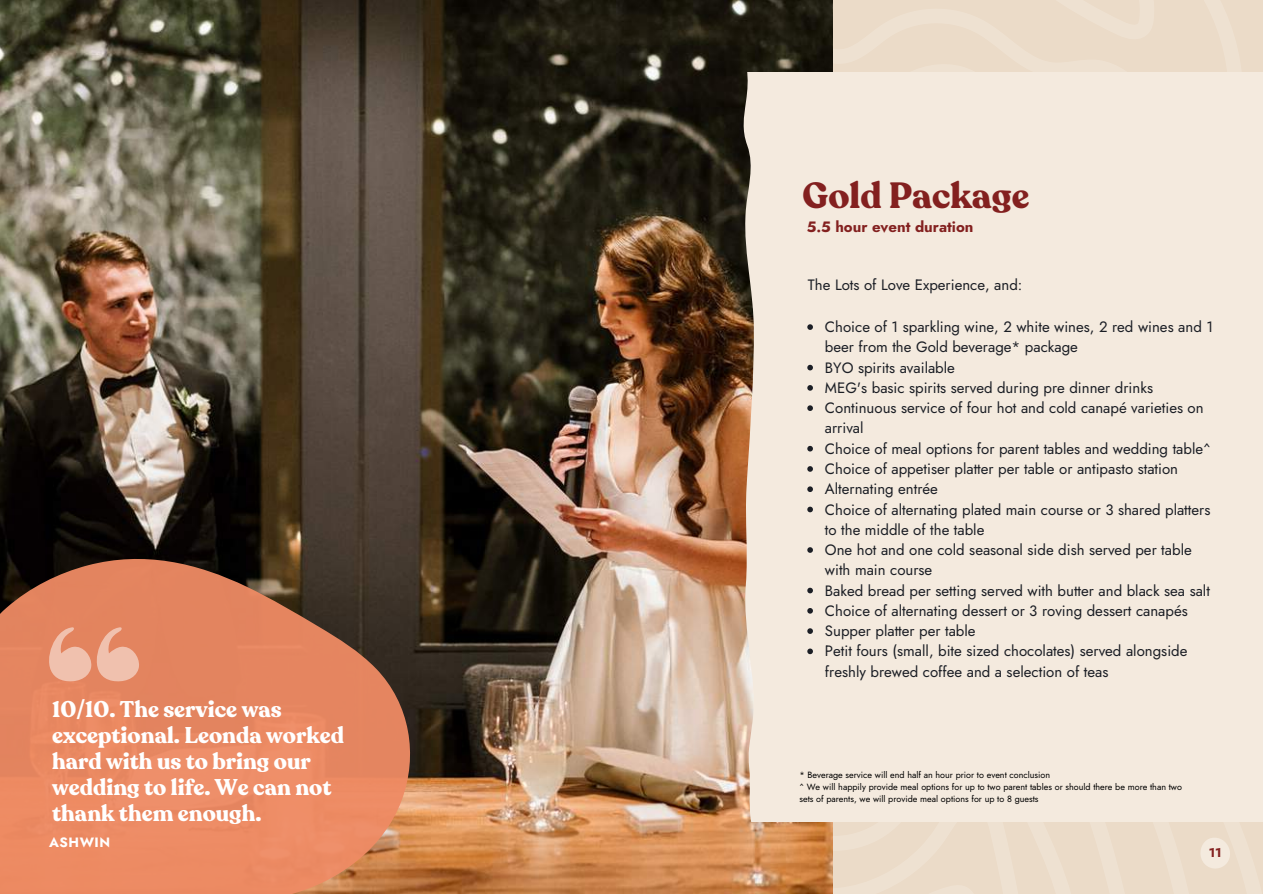
<style>
.page{position:relative;width:1263px;height:894px;background:#fff}
.page>*{position:absolute;margin:0;border:0;box-sizing:border-box;transform-origin:0 0}
.t1{font:700 36px "Recoleta";color:#83201f}
.t2{font:700 22.5px/25.8px "Recoleta";color:#fff}
.t3{font:15px/20.2px "Jost";color:#1b1e25}
.t4{font:700 15px "Jost";color:#83201f}
.t5{font:700 13.5px "Jost";letter-spacing:.04em;color:#fff}
.t6{font:700 12.75px "Jost";color:#83201f}
.t7{font:9px/12px "Jost";color:#000}
</style>
<div class="page">
<svg style="left:832px;top:821px;width:431px;height:72px;background:#ebdcca"></svg>
<svg style="left:832px;top:0;width:411px;height:73px;background:#ebdbc9"></svg>
<svg style="left:944px;top:0;width:214px;height:40px;background:#ebdcca"></svg>
<img style="left:0;top:0;width:832px;height:893px">
<div style="left:741px;top:73px;width:522px;height:748px;background:#f4eade"></div>
<svg style="left:1200px;top:837px;width:31px;height:31px"></svg>
<svg style="left:0;top:530px;width:427px;height:363px;background:#bf7252"></svg>
<svg style="left:49px;top:627px;width:90px;height:54px;background:#eaa58a"></svg>
<svg style="left:807px;top:324px;width:6px;height:6px"></svg>
<svg style="left:807px;top:365px;width:6px;height:5px"></svg>
<svg style="left:807px;top:385px;width:6px;height:5px"></svg>
<svg style="left:807px;top:405px;width:6px;height:6px"></svg>
<svg style="left:807px;top:446px;width:6px;height:5px"></svg>
<svg style="left:807px;top:466px;width:6px;height:5px"></svg>
<svg style="left:807px;top:486px;width:6px;height:6px"></svg>
<svg style="left:807px;top:506px;width:6px;height:6px"></svg>
<svg style="left:807px;top:547px;width:6px;height:5px"></svg>
<svg style="left:807px;top:587px;width:6px;height:6px"></svg>
<svg style="left:807px;top:608px;width:6px;height:5px"></svg>
<svg style="left:807px;top:628px;width:6px;height:5px"></svg>
<svg style="left:807px;top:648px;width:6px;height:6px"></svg>
<h2 class="t2" style="left:52px;top:696px;width:293px">10/10. The service was exceptional. Leonda worked hard with us to bring our wedding to life. We can not thank them enough.</h2>
<p class="t5" style="left:49px;top:832px;width:63px">ASHWIN</p>
<h1 class="t1" style="left:803px;top:172px;width:228px">Gold Package</h1>
<p class="t4" style="left:807px;top:216px;width:168px">5.5 hour event duration</p>
<p class="t3" style="left:808px;top:274px;width:216px">The Lots of Love Experience, and:</p>
<p class="t3" style="left:825px;top:317px;width:390px">Choice of 1 sparkling wine, 2 white wines, 2 red wines and 1 beer from the Gold beverage* package<br>BYO spirits available<br>MEG's basic spirits served during pre dinner drinks Continuous service of four hot and cold canapé varieties on arrival<br>Choice of meal options for parent tables and wedding table^ Choice of appetiser platter per table or antipasto station Alternating entrée<br>Choice of alternating plated main course or 3 shared platters to the middle of the table<br>One hot and one cold seasonal side dish served per table with main course<br>Baked bread per setting served with butter and black sea salt Choice of alternating dessert or 3 roving dessert canapés Supper platter per table<br>Petit fours (small, bite sized chocolates) served alongside freshly brewed coffee and a selection of teas</p>
<p class="t7" style="left:799px;top:768px;width:384px">* Beverage service will end half an hour prior to event conclusion<br>^ We will happily provide meal options for up to two parent tables or should there be more than two sets of parents, we will provide meal options for up to 8 guests</p>
<p class="t6" style="left:1209px;top:843px;width:14px">11</p>
</div>
